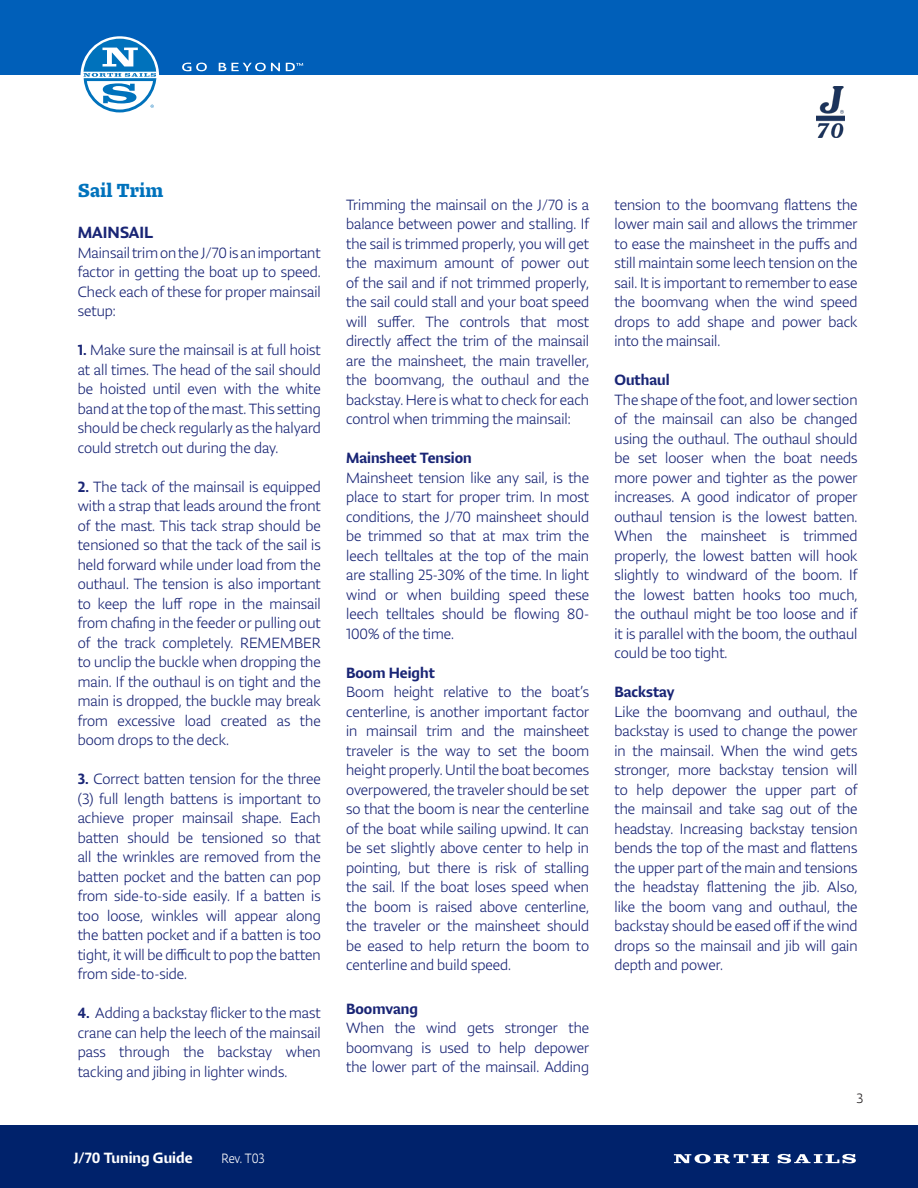
<style>
.page{position:relative;width:918px;height:1188px;background:#fff}
.page>*{position:absolute;margin:0;border:0;box-sizing:border-box;transform-origin:0 0}
.Heading_1{font:21px "Lumin Std Bld";color:#0072bc}
.Heading_3__Blue{font:500 18px "Lumin Sans Std";color:#192575}
.t1{font:300 16.5px/19.5px "Lumin Sans Std";color:#192575;text-align:justify}
.t2{font:500 16.5px "Lumin Sans Std";color:#192575}
.t3{font:500 16.5px "Lumin Sans Std";color:#fff}
.t4{font:300 15px "Lumin Sans Std";letter-spacing:-.01em;color:#fff;scale:.9 1}
.t5{font:300 15px "Lumin Sans Std";color:#231f20}
.s1{font-weight:500}
</style>
<div class="page">
<div style="left:0;top:0;width:918px;height:74px;background:#005fb9"></div>
<div style="left:0;top:1125px;width:918px;height:63px;background:#00226b"></div>
<svg style="left:778px;top:1154px;width:78px;height:9px"></svg>
<svg style="left:674px;top:1154px;width:95px;height:9px"></svg>
<img style="left:817px;top:87px;width:27px;height:50px">
<svg style="left:182px;top:63px;width:25px;height:8px"></svg>
<svg style="left:219px;top:63px;width:61px;height:8px"></svg>
<svg style="left:286px;top:63px;width:17px;height:8px"></svg>
<svg style="left:80px;top:36px;width:79px;height:79px"></svg>
<svg style="left:83px;top:39px;width:73px;height:73px"></svg>
<p class="Heading_1" style="left:78px;top:178px;width:87px">Sail Trim</p>
<p class="Heading_3__Blue" style="left:78px;top:222px;width:77px">MAINSAIL</p>
<p class="t1" style="left:78px;top:243px;width:245px">Mainsail trim on the J/70 is an important factor in getting the boat up to speed.<br>Check each of these for proper mainsail setup:</p>
<p class="t1" style="left:78px;top:340px;width:245px"><span class="s1">1.</span> Make sure the mainsail is at full hoist at all times. The head of the sail should be hoisted until even with the white band at the top of the mast. This setting should be check regularly as the halyard could stretch out during the day.</p>
<p class="t1" style="left:78px;top:477px;width:245px"><span class="s1">2.</span> The tack of the mainsail is equipped with a strap that leads around the front of the mast. This tack strap should be tensioned so that the tack of the sail is held forward while under load from the outhaul. The tension is also important to keep the luff rope in the mainsail from chafing in the feeder or pulling out of the track completely. REMEMBER to unclip the buckle when dropping the main. If the outhaul is on tight and the main is dropped, the buckle may break from excessive load created as the boom drops to the deck.</p>
<p class="t1" style="left:78px;top:769px;width:245px"><span class="s1">3.</span> Correct batten tension for the three (3) full length battens is important to achieve proper mainsail shape. Each batten should be tensioned so that all the wrinkles are removed from the batten pocket and the batten can pop from side-to-side easily. If a batten is too loose, winkles will appear along the batten pocket and if a batten is too tight, it will be difficult to pop the batten from side-to-side.</p>
<p class="t1" style="left:78px;top:1003px;width:245px"><span class="s1">4.</span> Adding a backstay flicker to the mast crane can help the leech of the mainsail pass through the backstay when tacking and jibing in lighter winds.</p>
<p class="t3" style="left:74px;top:1149px;width:121px">J/70 Tuning Guide</p>
<p class="t4" style="left:222px;top:1151px;width:49px">Rev. T03</p>
<p class="t1" style="left:346px;top:195px;width:245px">Trimming the mainsail on the J/70 is a balance between power and stalling. If the sail is trimmed properly, you will get the maximum amount of power out of the sail and if not trimmed properly, the sail could stall and your boat speed will suffer. The controls that most directly affect the trim of the mainsail are the mainsheet, the main traveller, the boomvang, the outhaul and the backstay. Here is what to check for each control when trimming the mainsail:</p>
<p class="t2" style="left:346px;top:449px;width:127px">Mainsheet Tension</p>
<p class="t1" style="left:346px;top:468px;width:245px">Mainsheet tension like any sail, is the place to start for proper trim. In most conditions, the J/70 mainsheet should be trimmed so that at max trim the leech telltales at the top of the main are stalling 25-30% of the time. In light wind or when building speed these leech telltales should be flowing 80- 100% of the time.</p>
<p class="t2" style="left:346px;top:663px;width:90px">Boom Height</p>
<p class="t1" style="left:346px;top:683px;width:245px">Boom height relative to the boat’s centerline, is another important factor in mainsail trim and the mainsheet traveler is the way to set the boom height properly. Until the boat becomes overpowered, the traveler should be set so that the boom is near the centerline of the boat while sailing upwind. It can be set slightly above center to help in pointing, but there is risk of stalling the sail. If the boat loses speed when the boom is raised above centerline, the traveler or the mainsheet should be eased to help return the boom to centerline and build speed.</p>
<p class="t2" style="left:346px;top:999px;width:73px">Boomvang</p>
<p class="t1" style="left:346px;top:1019px;width:245px">When the wind gets stronger the boomvang is used to help depower the lower part of the mainsail. Adding</p>
<p class="t1" style="left:615px;top:195px;width:245px">tension to the boomvang flattens the lower main sail and allows the trimmer to ease the mainsheet in the puffs and still maintain some leech tension on the sail. It is important to remember to ease the boomvang when the wind speed drops to add shape and power back into the mainsail.</p>
<p class="t2" style="left:615px;top:371px;width:57px">Outhaul</p>
<p class="t1" style="left:615px;top:390px;width:245px">The shape of the foot, and lower section of the mainsail can also be changed using the outhaul. The outhaul should be set looser when the boat needs more power and tighter as the power increases. A good indicator of proper outhaul tension is the lowest batten.<br>When the mainsheet is trimmed properly, the lowest batten will hook slightly to windward of the boom. If the lowest batten hooks too much, the outhaul might be too loose and if it is parallel with the boom, the outhaul could be too tight.</p>
<p class="t2" style="left:615px;top:683px;width:61px">Backstay</p>
<p class="t1" style="left:615px;top:702px;width:245px">Like the boomvang and outhaul, the backstay is used to change the power in the mainsail. When the wind gets stronger, more backstay tension will to help depower the upper part of the mainsail and take sag out of the headstay. Increasing backstay tension bends the top of the mast and flattens the upper part of the main and tensions the headstay flattening the jib. Also, like the boom vang and outhaul, the backstay should be eased off if the wind drops so the mainsail and jib will gain depth and power.</p>
<p class="t5" style="left:856px;top:1090px;width:8px">3</p>
</div>
